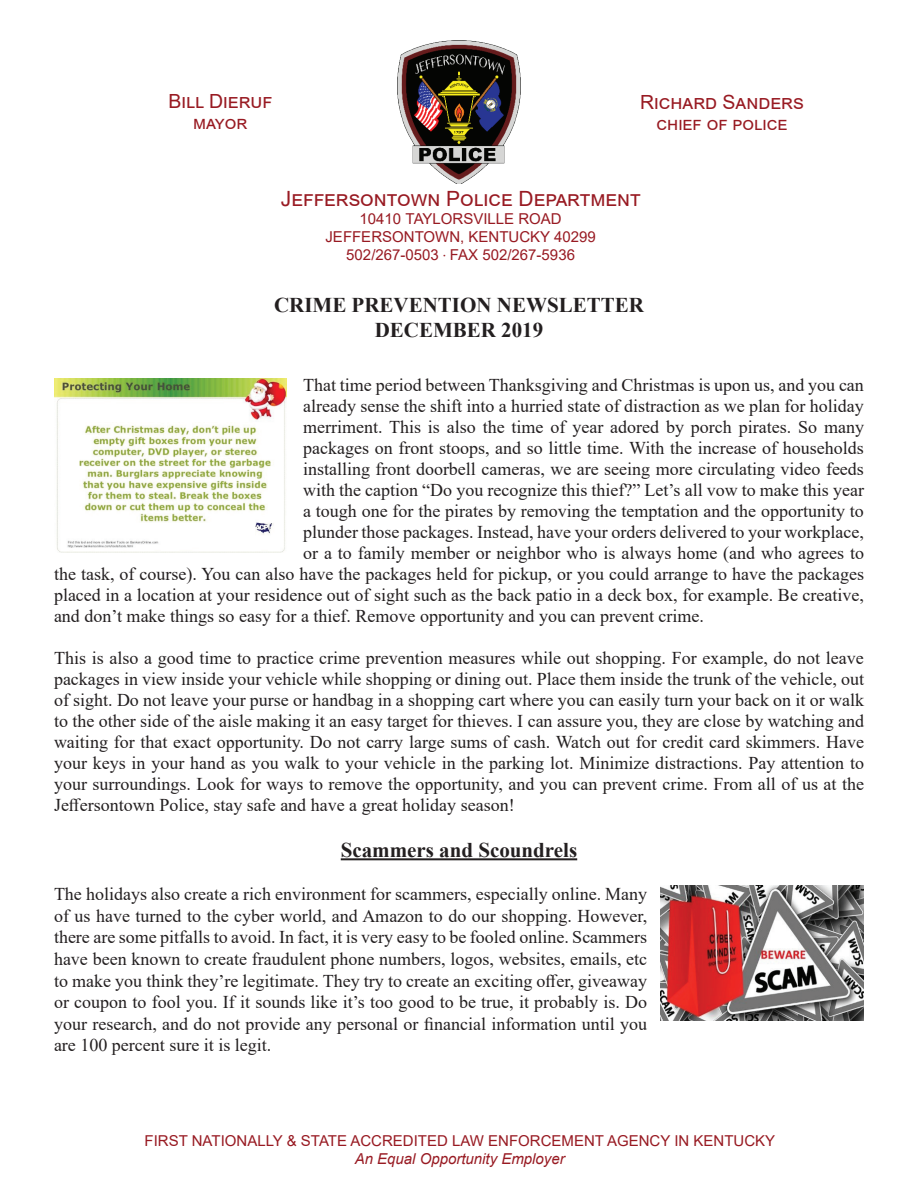
<style>
.page{position:relative;width:918px;height:1188px;background:#fff}
.page>*{position:absolute;margin:0;border:0;box-sizing:border-box;transform-origin:0 0}
.t1{font:700 21px/25.2px "Times New Roman";color:#231f20;text-align:center}
.t2{font:21px "Arial";color:#981a22}
.t3{font:19.5px "Arial";color:#981a22}
.t4{font:18px/21px "Times New Roman";color:#231f20;text-align:justify}
.t5{font:18px "Arial";color:#981a22}
.t6{font:15px/18px "Arial";color:#981a22;text-align:center}
.t7{font:italic 15px "Arial";color:#981a22}
.s1{font-family:"Adobe Garamond Pro"}
</style>
<div class="page">
<img style="left:397px;top:40px;width:124px;height:143px">
<hr style="left:341px;top:858px;width:236px;height:2px;background:#231f20">
<img style="left:54px;top:378px;width:233px;height:175px">
<img style="left:661px;top:886px;width:203px;height:135px">
<p class="t3" style="left:169px;top:87px;width:105px">Bill Dieruf</p>
<p class="t5" style="left:193px;top:111px;width:56px">mayor</p>
<p class="t3" style="left:640px;top:88px;width:165px">Richard Sanders</p>
<p class="t5" style="left:657px;top:112px;width:132px">chief of police</p>
<p class="t2" style="left:281px;top:184px;width:361px">Jeffersontown Police Department</p>
<p class="t6" style="left:325px;top:210px;width:272px">10410 TAYLORSVILLE ROAD<br>JEFFERSONTOWN, KENTUCKY 40299<br>502/267-0503 <span class="s1">.</span> FAX 502/267-5936</p>
<p class="t1" style="left:274px;top:291px;width:371px">CRIME PREVENTION NEWSLETTER<br>DECEMBER 2019</p>
<p class="t4" style="left:303px;top:374px;width:562px">That time period between Thanksgiving and Christmas is upon us, and you can</p>
<p class="t4" style="left:303px;top:395px;width:562px">already sense the shift into a hurried state of distraction as we plan for holiday</p>
<p class="t4" style="left:303px;top:416px;width:562px">merriment. This is also the time of year adored by porch pirates. So many</p>
<p class="t4" style="left:303px;top:437px;width:562px">packages on front stoops, and so little time. With the increase of households</p>
<p class="t4" style="left:303px;top:458px;width:562px">installing front doorbell cameras, we are seeing more circulating video feeds</p>
<p class="t4" style="left:303px;top:479px;width:562px">with the caption “Do you recognize this thief?” Let’s all vow to make this year</p>
<p class="t4" style="left:303px;top:500px;width:562px">a tough one for the pirates by removing the temptation and the opportunity to</p>
<p class="t4" style="left:303px;top:521px;width:562px">plunder those packages. Instead, have your orders delivered to your workplace,</p>
<p class="t4" style="left:303px;top:542px;width:562px">or a to family member or neighbor who is always home (and who agrees to</p>
<p class="t4" style="left:54px;top:563px;width:812px">the task, of course). You can also have the packages held for pickup, or you could arrange to have the packages</p>
<p class="t4" style="left:54px;top:584px;width:812px">placed in a location at your residence out of sight such as the back patio in a deck box, for example. Be creative,</p>
<p class="t4" style="left:54px;top:605px;width:652px">and don’t make things so easy for a thief. Remove opportunity and you can prevent crime.</p>
<p class="t4" style="left:54px;top:647px;width:812px">This is also a good time to practice crime prevention measures while out shopping. For example, do not leave packages in view inside your vehicle while shopping or dining out. Place them inside the trunk of the vehicle, out of sight. Do not leave your purse or handbag in a shopping cart where you can easily turn your back on it or walk to the other side of the aisle making it an easy target for thieves. I can assure you, they are close by watching and waiting for that exact opportunity. Do not carry large sums of cash. Watch out for credit card skimmers. Have your keys in your hand as you walk to your vehicle in the parking lot. Minimize distractions. Pay attention to your surroundings. Look for ways to remove the opportunity, and you can prevent crime. From all of us at the Jeffersontown Police, stay safe and have a great holiday season!</p>
<p class="t1" style="left:341px;top:837px;width:238px">Scammers and Scoundrels</p>
<p class="t4" style="left:54px;top:883px;width:595px;line-height:21.6px">The holidays also create a rich environment for scammers, especially online. Many of us have turned to the cyber world, and Amazon to do our shopping. However, there are some pitfalls to avoid. In fact, it is very easy to be fooled online. Scammers have been known to create fraudulent phone numbers, logos, websites, emails, etc to make you think they’re legitimate. They try to create an exciting offer, giveaway or coupon to fool you. If it sounds like it’s too good to be true, it probably is. Do your research, and do not provide any personal or financial information until you are 100 percent sure it is legit.</p>
<p class="t6" style="left:145px;top:1131px;width:632px">FIRST NATIONALLY &amp; STATE ACCREDITED LAW ENFORCEMENT AGENCY IN KENTUCKY</p>
<p class="t7" style="left:355px;top:1149px;width:212px">An Equal Opportunity Employer</p>
</div>
